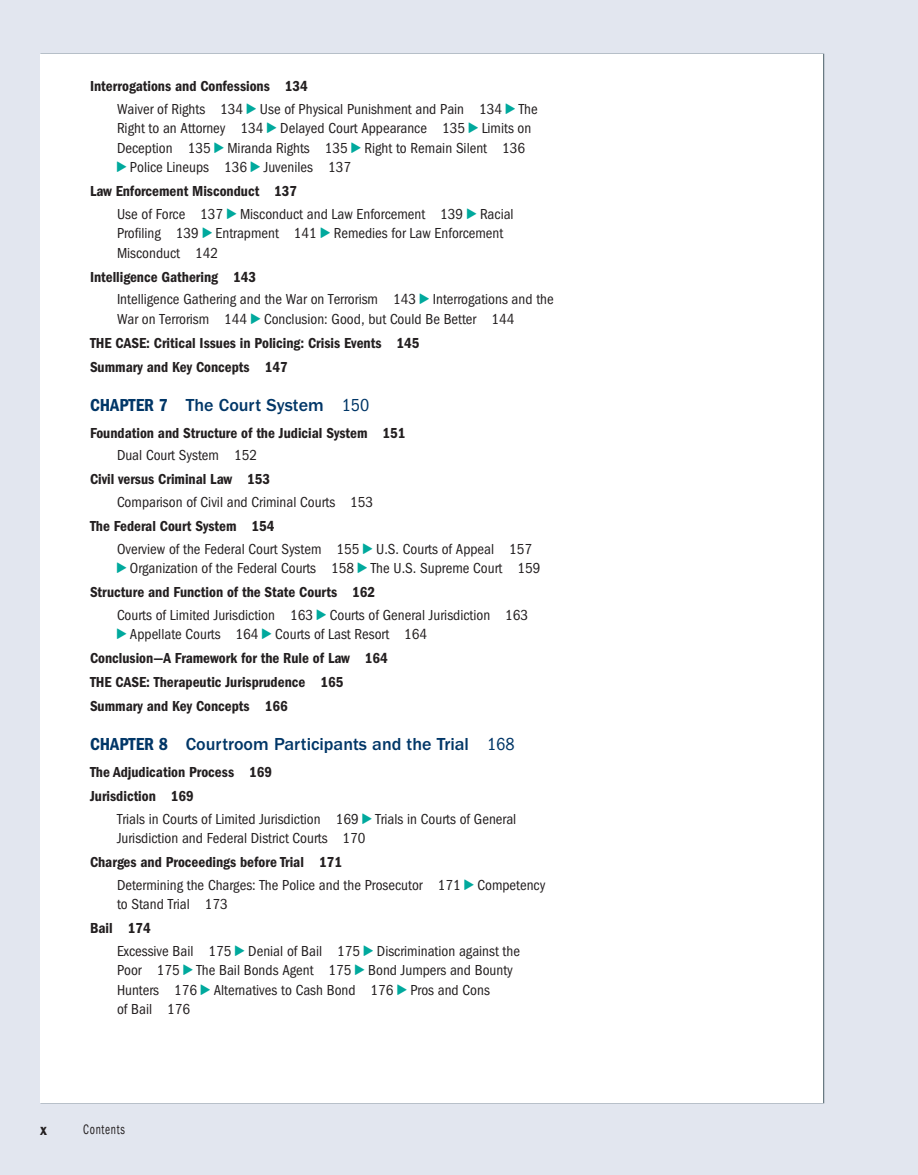
<style>
.page{position:relative;width:918px;height:1175px;background:#fff}
.page>*{position:absolute;margin:0;border:0;box-sizing:border-box;transform-origin:0 0}
.t1{font:500 18px "ITC Franklin Gothic Std";color:#003667}
.t2{font:16.5px "ITC Franklin Gothic Std Dm Cd";color:#231f20}
.t3{font:condensed 15px/19.5px "ITC Franklin Gothic Std";color:#231f20}
.t4{font:15px/24px "ITC Franklin Gothic Std Dm Cd";color:#231f20}
.t5{font:condensed 14.25px "ITC Franklin Gothic Std";letter-spacing:.06em;color:#231f20;scale:.8 1}
.s1{font-family:"Pearson MATHPRO02";font-stretch:normal;color:#00a99d}
.s2{font-family:"ITC Franklin Gothic Std Dm Cd";font-weight:400}
.s3{font-weight:400;font-stretch:condensed}
</style>
<div class="page">
<div style="left:0;top:0;width:918px;height:1174px;background:#e2e6ef"></div>
<div style="left:40px;top:54px;width:784px;height:1048px;background:#fff"></div>
<p class="t4" style="left:90px;top:74px;width:219px">Interrogations and Confessions 134</p>
<p class="t3" style="left:117px;top:99px;width:422px">Waiver of Rights 134 <span class="s1">N</span> Use of Physical Punishment and Pain 134 <span class="s1">N</span> The Right to an Attorney 134 <span class="s1">N</span> Delayed Court Appearance 135 <span class="s1">N</span> Limits on Deception 135 <span class="s1">N</span> Miranda Rights 135 <span class="s1">N</span> Right to Remain Silent 136<br><span class="s1">N</span> Police Lineups 136 <span class="s1">N</span> Juveniles 137</p>
<p class="t4" style="left:90px;top:179px;width:209px">Law Enforcement Misconduct 137</p>
<p class="t3" style="left:117px;top:204px;width:398px">Use of Force 137 <span class="s1">N</span> Misconduct and Law Enforcement 139 <span class="s1">N</span> Racial<br>Profiling 139 <span class="s1">N</span> Entrapment 141 <span class="s1">N</span> Remedies for Law Enforcement<br>Misconduct 142</p>
<p class="t4" style="left:90px;top:265px;width:168px">Intelligence Gathering 143</p>
<p class="t3" style="left:117px;top:290px;width:438px">Intelligence Gathering and the War on Terrorism 143 <span class="s1">N</span> Interrogations and the<br>War on Terrorism 144 <span class="s1">N</span> Conclusion: Good, but Could Be Better 144</p>
<p class="t4" style="left:90px;top:331px;width:331px">THE CASE: Critical Issues in Policing: Crisis Events 145<br>Summary and Key Concepts 147</p>
<p class="t1" style="left:90px;top:395px;width:281px"><span class="s2">CHAPTER 7</span> The Court System <span class="s3">150</span></p>
<p class="t4" style="left:90px;top:421px;width:317px">Foundation and Structure of the Judicial System 151</p>
<p class="t3" style="left:117px;top:446px;width:142px">Dual Court System 152</p>
<p class="t4" style="left:90px;top:467px;width:182px">Civil versus Criminal Law 153</p>
<p class="t3" style="left:117px;top:492px;width:258px">Comparison of Civil and Criminal Courts 153</p>
<p class="t4" style="left:90px;top:514px;width:186px">The Federal Court System 154</p>
<p class="t3" style="left:117px;top:539px;width:425px">Overview of the Federal Court System 155 <span class="s1">N</span> U.S. Courts of Appeal 157<br><span class="s1">N</span> Organization of the Federal Courts 158 <span class="s1">N</span> The U.S. Supreme Court 159</p>
<p class="t4" style="left:90px;top:580px;width:287px">Structure and Function of the State Courts 162</p>
<p class="t3" style="left:117px;top:605px;width:413px">Courts of Limited Jurisdiction 163 <span class="s1">N</span> Courts of General Jurisdiction 163<br><span class="s1">N</span> Appellate Courts 164 <span class="s1">N</span> Courts of Last Resort 164</p>
<p class="t4" style="left:90px;top:646px;width:299px">Conclusion—A Framework for the Rule of Law 164<br>THE CASE: Therapeutic Jurisprudence 165<br>Summary and Key Concepts 166</p>
<p class="t1" style="left:90px;top:734px;width:426px"><span class="s2">CHAPTER 8</span> Courtroom Participants and the Trial <span class="s3">168</span></p>
<p class="t4" style="left:90px;top:760px;width:184px">The Adjudication Process 169<br>Jurisdiction 169</p>
<p class="t3" style="left:117px;top:809px;width:401px">Trials in Courts of Limited Jurisdiction 169 <span class="s1">N</span> Trials in Courts of General<br>Jurisdiction and Federal District Courts 170</p>
<p class="t4" style="left:90px;top:850px;width:254px">Charges and Proceedings before Trial 171</p>
<p class="t3" style="left:117px;top:875px;width:430px">Determining the Charges: The Police and the Prosecutor 171 <span class="s1">N</span> Competency to Stand Trial 173</p>
<p class="t4" style="left:90px;top:916px;width:62px">Bail 174</p>
<p class="t3" style="left:117px;top:941px;width:405px">Excessive Bail 175 <span class="s1">N</span> Denial of Bail 175 <span class="s1">N</span> Discrimination against the Poor 175 <span class="s1">N</span> The Bail Bonds Agent 175 <span class="s1">N</span> Bond Jumpers and Bounty Hunters 176 <span class="s1">N</span> Alternatives to Cash Bond 176 <span class="s1">N</span> Pros and Cons<br>of Bail 176</p>
<p class="t2" style="left:40px;top:1119px;width:8px">x</p>
<p class="t5" style="left:83px;top:1121px;width:54px">Contents</p>
</div>
